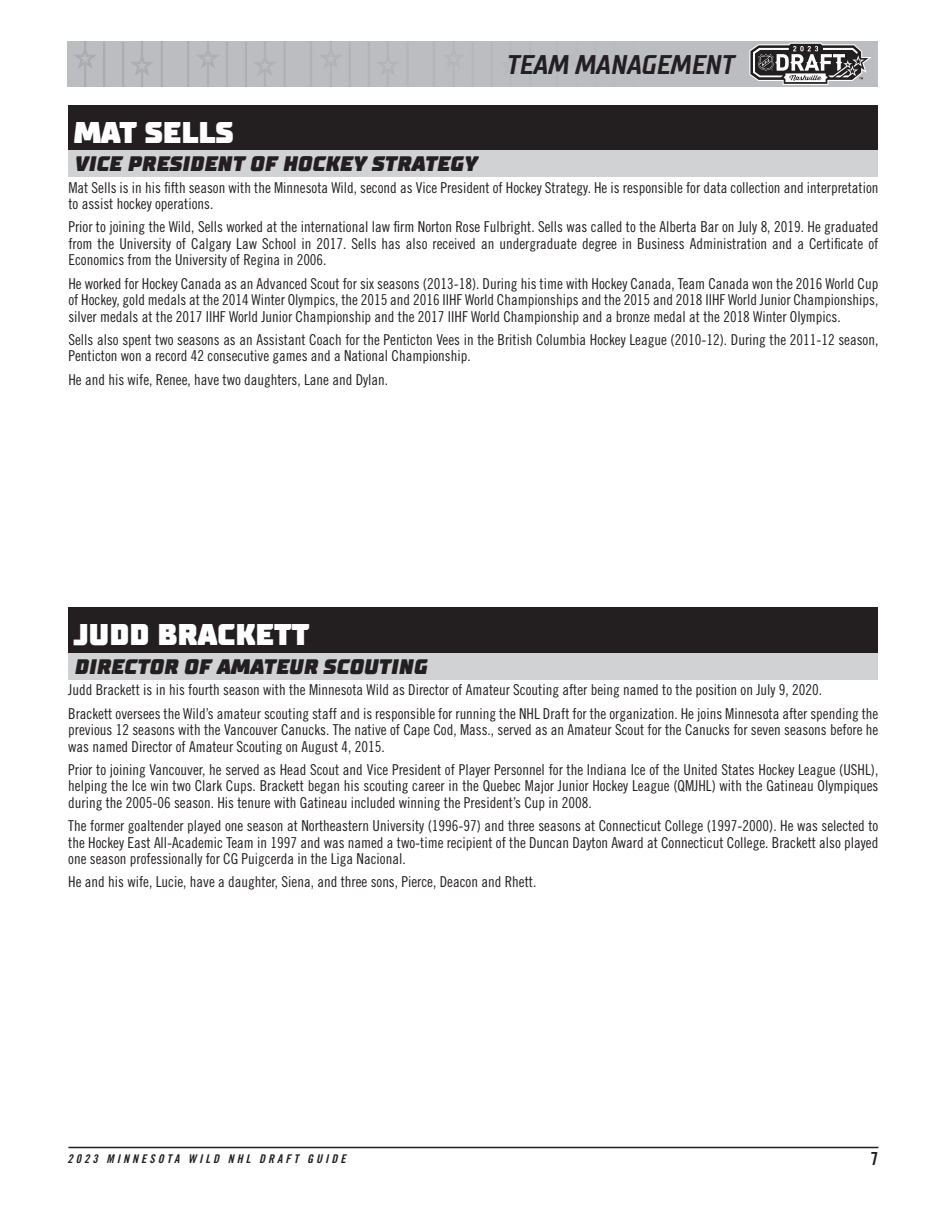
<style>
.page{position:relative;width:945px;height:1215px;background:#fff}
.page>*{position:absolute;margin:0;border:0;box-sizing:border-box;transform-origin:0 0}
.Player_Names{font:900 30px "TT Supermolot";color:#fff}
.t1{font:italic 700 27px "TT Supermolot Condensed";color:#231f20}
.t2{font:italic 900 21px "TT Supermolot";letter-spacing:.01em;color:#231f20}
.t3{font:18px "Trade Gothic LT Std Bd Cn 20";color:#231f20}
.t4{font:15px/16.5px "Trade Gothic LT Std Cn 18";color:#231f20;text-align:justify}
.t5{font:12px "Trade Gothic LT Std Bd Cn 20 Obl";letter-spacing:.25em;color:#231f20}
</style>
<div class="page">
<svg style="left:68px;top:41px;width:810px;height:45px;background:#b1b2b5"></svg>
<hr style="left:68px;top:1147px;width:810px;height:1px;background:#231f20">
<div style="left:68px;top:105px;width:810px;height:45px;background:#231f20"></div>
<div style="left:68px;top:150px;width:810px;height:27px;background:#d1d2d4"></div>
<div style="left:68px;top:608px;width:810px;height:45px;background:#231f20"></div>
<div style="left:68px;top:653px;width:810px;height:27px;background:#d1d2d4"></div>
<p class="Player_Names" style="left:74px;top:113px;width:162px">MAT SELLS</p>
<p class="t2" style="left:75px;top:150px;width:404px">VICE PRESIDENT OF HOCKEY STRATEGY</p>
<h2 class="t1" style="left:507px;top:49px;width:229px">TEAM MANAGEMENT</h2>
<p class="t4" style="left:68px;top:179px;width:812px">Mat Sells is in his fifth season with the Minnesota Wild, second as Vice President of Hockey Strategy. He is responsible for data collection and interpretation to assist hockey operations.</p>
<p class="t4" style="left:68px;top:219px;width:812px">Prior to joining the Wild, Sells worked at the international law firm Norton Rose Fulbright. Sells was called to the Alberta Bar on July 8, 2019. He graduated from the University of Calgary Law School in 2017. Sells has also received an undergraduate degree in Business Administration and a Certificate of Economics from the University of Regina in 2006.</p>
<p class="t4" style="left:68px;top:275px;width:812px">He worked for Hockey Canada as an Advanced Scout for six seasons (2013-18). During his time with Hockey Canada, Team Canada won the 2016 World Cup of Hockey, gold medals at the 2014 Winter Olympics, the 2015 and 2016 IIHF World Championships and the 2015 and 2018 IIHF World Junior Championships, silver medals at the 2017 IIHF World Junior Championship and the 2017 IIHF World Championship and a bronze medal at the 2018 Winter Olympics.</p>
<p class="t4" style="left:68px;top:331px;width:812px">Sells also spent two seasons as an Assistant Coach for the Penticton Vees in the British Columbia Hockey League (2010-12). During the 2011-12 season,<br>Penticton won a record 42 consecutive games and a National Championship.</p>
<p class="t4" style="left:68px;top:371px;width:321px">He and his wife, Renee, have two daughters, Lane and Dylan.</p>
<p class="Player_Names" style="left:74px;top:616px;width:237px">JUDD BRACKETT</p>
<p class="t2" style="left:75px;top:653px;width:354px">DIRECTOR OF AMATEUR SCOUTING</p>
<p class="t4" style="left:68px;top:682px;width:755px">Judd Brackett is in his fourth season with the Minnesota Wild as Director of Amateur Scouting after being named to the position on July 9, 2020.</p>
<p class="t4" style="left:68px;top:705px;width:812px">Brackett oversees the Wild’s amateur scouting staff and is responsible for running the NHL Draft for the organization. He joins Minnesota after spending the previous 12 seasons with the Vancouver Canucks. The native of Cape Cod, Mass., served as an Amateur Scout for the Canucks for seven seasons before he was named Director of Amateur Scouting on August 4, 2015.</p>
<p class="t4" style="left:68px;top:761px;width:812px">Prior to joining Vancouver, he served as Head Scout and Vice President of Player Personnel for the Indiana Ice of the United States Hockey League (USHL), helping the Ice win two Clark Cups. Brackett began his scouting career in the Quebec Major Junior Hockey League (QMJHL) with the Gatineau Olympiques during the 2005-06 season. His tenure with Gatineau included winning the President’s Cup in 2008.</p>
<p class="t4" style="left:68px;top:817px;width:812px">The former goaltender played one season at Northeastern University (1996-97) and three seasons at Connecticut College (1997-2000). He was selected to the Hockey East All-Academic Team in 1997 and was named a two-time recipient of the Duncan Dayton Award at Connecticut College. Brackett also played one season professionally for CG Puigcerda in the Liga Nacional.</p>
<p class="t4" style="left:68px;top:874px;width:470px">He and his wife, Lucie, have a daughter, Siena, and three sons, Pierce, Deacon and Rhett.</p>
<p class="t5" style="left:68px;top:1151px;width:280px">2023 MINNESOTA WILD NHL DRAFT GUIDE</p>
<p class="t3" style="left:870px;top:1148px;width:9px">7</p>
</div>
